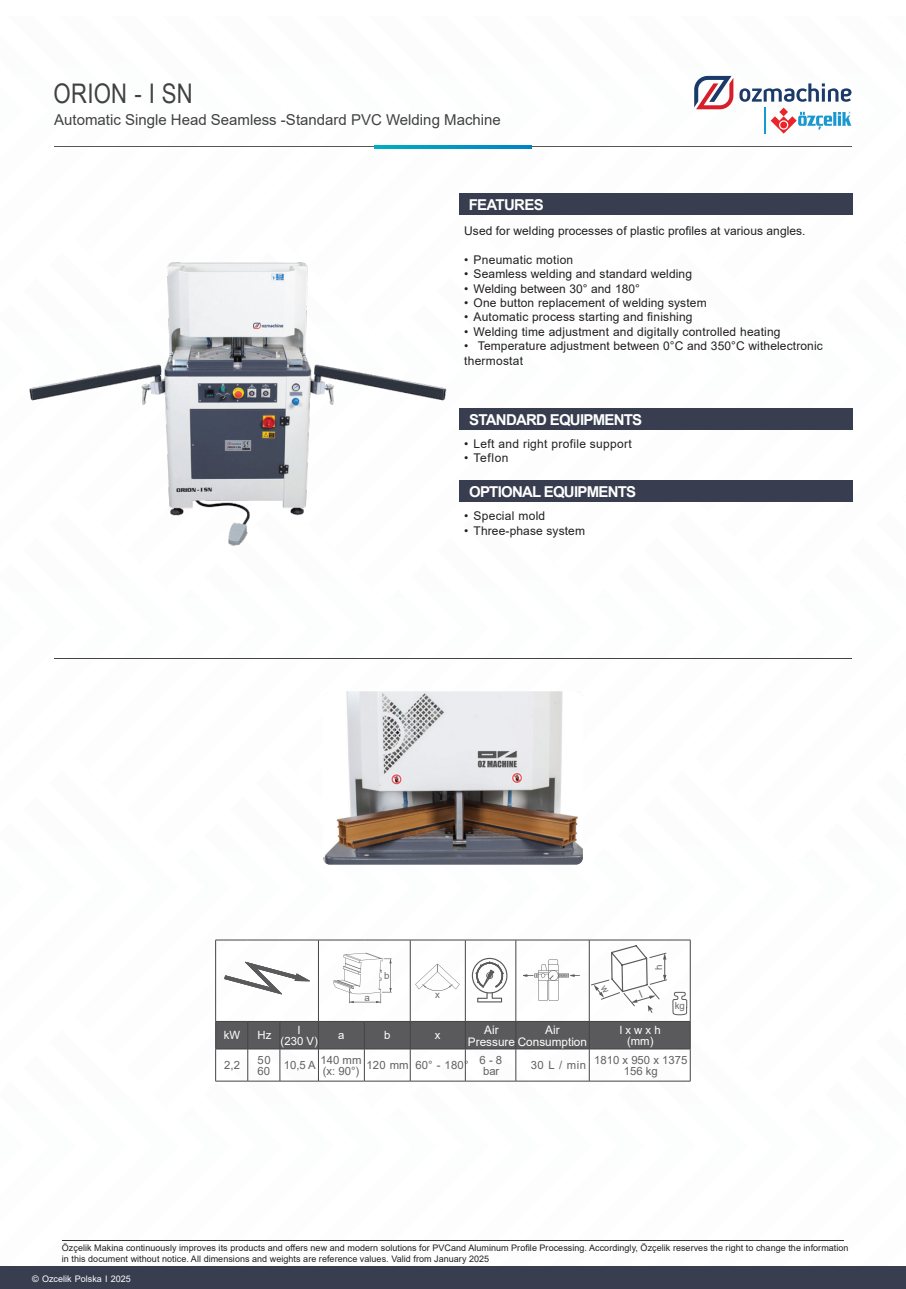
<style>
.page{position:relative;width:906px;height:1289px;background:#fff}
.page>*{position:absolute;margin:0;border:0;box-sizing:border-box;transform-origin:0 0}
.t1{font:27px "Arial Narrow";letter-spacing:.01em;color:#424142}
.t2{font:15px "Arial";color:#424142}
.t3{font:700 15px "Arial";letter-spacing:-.05em;color:#fff}
.t4{font:12px/14.4px "Arial";letter-spacing:.01em;color:#231f20}
.t5{font:11.7px/12px "Arial";color:#fff}
.t6{font:11.4px/11.4px "Arial";color:#606163}
.t7{font:11.4px/11.4px "Arial";color:#fff;text-align:center}
.t8{font:9.75px "Arial";color:#6a6b6d}
.t9{font:9px/10.8px "Arial";letter-spacing:.005em;color:#231f20}
.t10{font:9px "Arial";color:#fff}
</style>
<div class="page">
<svg style="left:739px;top:83px;width:112px;height:19px"></svg>
<svg style="left:694px;top:76px;width:39px;height:33px"></svg>
<svg style="left:764px;top:108px;width:87px;height:26px"></svg>
<svg style="left:374px;top:145px;width:158px;height:3px"></svg>
<hr style="left:532px;top:146px;width:319px;height:1px;background:#575756">
<hr style="left:54px;top:146px;width:320px;height:1px;background:#575756">
<hr style="left:62px;top:1240px;width:781px;height:1px;background:#333">
<div style="left:0;top:1266px;width:906px;height:22px;background:#383e4f"></div>
<div style="left:459px;top:193px;width:394px;height:21px;background:#383e4f"></div>
<div style="left:459px;top:408px;width:394px;height:21px;background:#383e4f"></div>
<div style="left:459px;top:481px;width:394px;height:21px;background:#383e4f"></div>
<hr style="left:54px;top:658px;width:797px;height:1px;background:#434343">
<img style="left:323px;top:691px;width:260px;height:173px;border-radius:7px">
<hr style="left:215px;top:939px;width:33px;height:1px;background:#444345">
<hr style="left:248px;top:939px;width:32px;height:1px;background:#444345">
<hr style="left:280px;top:939px;width:38px;height:1px;background:#444345">
<hr style="left:318px;top:939px;width:46px;height:1px;background:#444345">
<hr style="left:318px;top:940px;width:1px;height:81px;background:#444345">
<hr style="left:364px;top:939px;width:46px;height:1px;background:#444345">
<hr style="left:410px;top:939px;width:55px;height:1px;background:#444345">
<hr style="left:410px;top:940px;width:1px;height:81px;background:#444345">
<hr style="left:465px;top:939px;width:51px;height:1px;background:#444345">
<hr style="left:465px;top:940px;width:1px;height:81px;background:#444345">
<hr style="left:516px;top:939px;width:73px;height:1px;background:#444345">
<hr style="left:515px;top:940px;width:1px;height:81px;background:#444345">
<hr style="left:589px;top:939px;width:101px;height:1px;background:#444345">
<hr style="left:589px;top:940px;width:1px;height:81px;background:#444345">
<hr style="left:690px;top:940px;width:1px;height:81px;background:#444345">
<hr style="left:247px;top:1049px;width:1px;height:31px;background:#444345">
<hr style="left:280px;top:1049px;width:1px;height:31px;background:#444345">
<hr style="left:318px;top:1049px;width:1px;height:31px;background:#444345">
<hr style="left:364px;top:1049px;width:1px;height:31px;background:#444345">
<hr style="left:410px;top:1049px;width:1px;height:31px;background:#444345">
<hr style="left:465px;top:1049px;width:1px;height:31px;background:#444345">
<hr style="left:515px;top:1049px;width:1px;height:31px;background:#444345">
<hr style="left:589px;top:1049px;width:1px;height:31px;background:#444345">
<hr style="left:690px;top:1049px;width:1px;height:31px;background:#444345">
<hr style="left:215px;top:1080px;width:33px;height:1px;background:#444345">
<hr style="left:248px;top:1080px;width:32px;height:1px;background:#444345">
<hr style="left:280px;top:1080px;width:38px;height:1px;background:#444345">
<hr style="left:318px;top:1080px;width:46px;height:1px;background:#444345">
<hr style="left:364px;top:1080px;width:46px;height:1px;background:#444345">
<hr style="left:410px;top:1080px;width:55px;height:1px;background:#444345">
<hr style="left:465px;top:1080px;width:51px;height:1px;background:#444345">
<hr style="left:516px;top:1080px;width:73px;height:1px;background:#444345">
<hr style="left:589px;top:1080px;width:101px;height:1px;background:#444345">
<hr style="left:215px;top:940px;width:1px;height:81px;background:#444345">
<svg style="left:215px;top:1021px;width:476px;height:28px;background:#58585a"></svg>
<hr style="left:215px;top:1049px;width:1px;height:31px;background:#444345">
<svg style="left:333px;top:952px;width:59px;height:51px"></svg>
<svg style="left:523px;top:959px;width:57px;height:41px"></svg>
<svg style="left:472px;top:957px;width:35px;height:45px"></svg>
<svg style="left:224px;top:961px;width:86px;height:33px"></svg>
<svg style="left:415px;top:963px;width:44px;height:28px"></svg>
<img style="left:29px;top:262px;width:418px;height:284px">
<svg style="left:591px;top:945px;width:96px;height:70px"></svg>
<h1 class="t1" style="left:54px;top:83px;width:141px">ORION - I SN</h1>
<p class="t2" style="left:54px;top:114px;width:448px">Automatic Single Head Seamless -Standard PVC Welding Machine</p>
<p class="t3" style="left:469px;top:199px;width:76px">FEATURES</p>
<p class="t4" style="left:464px;top:225px;width:343px">Used for welding processes of plastic profiles at various angles.</p>
<p class="t4" style="left:464px;top:253px;width:111px">• Pneumatic motion</p>
<p class="t4" style="left:464px;top:268px;width:229px">• Seamless welding and standard welding</p>
<p class="t4" style="left:464px;top:282px;width:177px">• Welding between 30° and 180°</p>
<p class="t4" style="left:464px;top:297px;width:244px">• One button replacement of welding system</p>
<p class="t4" style="left:464px;top:311px;width:230px">• Automatic process starting and finishing</p>
<p class="t4" style="left:464px;top:325px;width:318px">• Welding time adjustment and digitally controlled heating</p>
<p class="t4" style="left:464px;top:340px;width:360px">• Temperature adjustment between 0°C and 350°C with electronic thermostat</p>
<p class="t3" style="left:469px;top:414px;width:174px">STANDARD EQUIPMENTS</p>
<p class="t4" style="left:464px;top:437px;width:169px">• Left and right profile support</p>
<p class="t4" style="left:464px;top:452px;width:46px">• Teflon</p>
<p class="t3" style="left:469px;top:486px;width:169px">OPTIONAL EQUIPMENTS</p>
<p class="t4" style="left:464px;top:510px;width:83px">• Special mold</p>
<p class="t4" style="left:464px;top:524px;width:122px">• Three-phase system</p>
<p class="t8" style="left:384px;top:972px;width:7px">b</p>
<p class="t8" style="left:364px;top:993px;width:7px">a</p>
<p class="t8" style="left:435px;top:991px;width:6px">x</p>
<p class="t8" style="left:655px;top:969px;width:7px;rotate:-90deg">h</p>
<p class="t8" style="left:675px;top:1002px;width:12px">kg</p>
<p class="t5" style="left:468px;top:1024px;width:121px;text-indent:16px">Air<br>Pressure Consumption</p>
<p class="t5" style="left:545px;top:1024px;width:16px">Air</p>
<p class="t7" style="left:224px;top:1030px;width:18px">kW</p>
<p class="t7" style="left:258px;top:1030px;width:15px">Hz</p>
<p class="t7" style="left:281px;top:1025px;width:39px">I<br>(230 V)</p>
<p class="t7" style="left:338px;top:1030px;width:8px">a</p>
<p class="t7" style="left:384px;top:1030px;width:8px">b</p>
<p class="t7" style="left:435px;top:1030px;width:7px">x</p>
<p class="t7" style="left:620px;top:1025px;width:42px">l x w x h (mm)</p>
<p class="t6" style="left:224px;top:1060px;width:17px">2,2</p>
<p class="t6" style="left:257px;top:1055px;width:15px">50<br>60</p>
<p class="t6" style="left:284px;top:1060px;width:34px">10,5 A</p>
<p class="t6" style="left:320px;top:1055px;width:42px">140 mm (x: 90°)</p>
<p class="t6" style="left:366px;top:1060px;width:104px">120 mm 60° - 180°</p>
<p class="t6" style="left:479px;top:1055px;width:24px;text-align:center">6 - 8 bar</p>
<p class="t6" style="left:531px;top:1060px;width:57px">30 L / min</p>
<p class="t6" style="left:594px;top:1055px;width:95px;text-align:center">1810 x 950 x 1375<br>156 kg</p>
<p class="t9" style="left:62px;top:1243px;width:788px">Özçelik Makina continuously improves its products and offers new and modern solutions for PVCand Aluminum Profile Processing. Accordingly, Özçelik reserves the right to change the information in this document without notice. All dimensions and weights are reference values. Valid from January 2025</p>
<p class="t10" style="left:32px;top:1275px;width:100px">© Ozcelik Polska I 2025</p>
</div>
